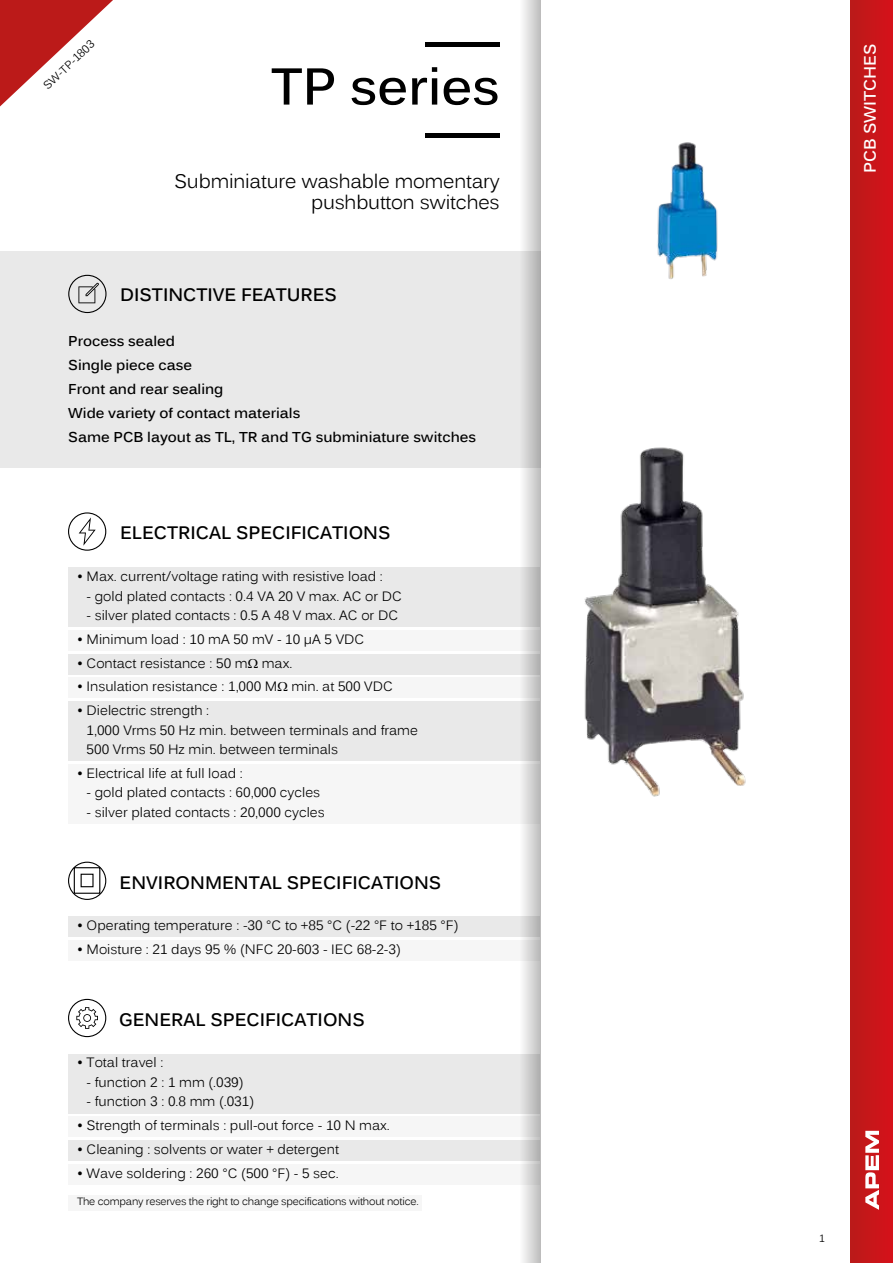
<style>
.page{position:relative;width:893px;height:1263px;background:#fff}
.page>*{position:absolute;margin:0;border:0;box-sizing:border-box;transform-origin:0 0}
.t1{font:700 51px "Kalinga";color:#000}
.t2{font:19.5px/21px "Kalinga";letter-spacing:-.01em;color:#000;text-align:right}
.t3{font:700 18px "Kalinga";color:#000}
.t4{font:700 16.5px "Kalinga";color:#fff}
.t5{font:700 14.25px/24px "Kalinga";color:#000}
.t6{font:13.5px/19.5px "Kalinga";color:#000}
.t7{font:11.25px "Kalinga";color:#000}
.t8{font:10.5px "Kalinga";letter-spacing:-.02em;color:#000}
</style>
<div class="page">
<div style="left:69px;top:917px;width:471px;height:20px;background:#e9e9e9"></div>
<div style="left:69px;top:940px;width:471px;height:21px;background:#f6f6f6"></div>
<svg style="left:68px;top:862px;width:38px;height:38px"></svg>
<div style="left:74px;top:867px;width:26px;height:27px;border:1px solid #000"></div>
<div style="left:81px;top:874px;width:13px;height:13px;border:1px solid #000"></div>
<div style="left:69px;top:1054px;width:471px;height:59px;background:#e9e9e9"></div>
<div style="left:69px;top:1117px;width:471px;height:20px;background:#f6f6f6"></div>
<div style="left:69px;top:1140px;width:471px;height:20px;background:#e9e9e9"></div>
<div style="left:69px;top:1164px;width:471px;height:20px;background:#f6f6f6"></div>
<svg style="left:68px;top:999px;width:38px;height:38px"></svg>
<div style="left:0;top:251px;width:540px;height:217px;background:#e9e9e9"></div>
<div style="left:69px;top:568px;width:471px;height:59px;background:#e9e9e9"></div>
<div style="left:69px;top:630px;width:471px;height:20px;background:#f6f6f6"></div>
<div style="left:69px;top:654px;width:471px;height:20px;background:#e9e9e9"></div>
<div style="left:69px;top:678px;width:471px;height:20px;background:#f6f6f6"></div>
<div style="left:69px;top:702px;width:471px;height:59px;background:#e9e9e9"></div>
<div style="left:69px;top:764px;width:471px;height:59px;background:#f6f6f6"></div>
<svg style="left:68px;top:512px;width:38px;height:39px"></svg>
<svg style="left:68px;top:275px;width:39px;height:38px"></svg>
<svg style="left:519px;top:0;width:21px;height:1263px"></svg>
<hr style="left:426px;top:134px;width:74px;height:4px;background:#000">
<hr style="left:426px;top:43px;width:74px;height:4px;background:#000">
<div style="left:69px;top:1195px;width:353px;height:15px;background:#f6f6f6"></div>
<img style="left:657px;top:142px;width:61px;height:137px">
<img style="left:584px;top:447px;width:162px;height:350px">
<svg style="left:0;top:0;width:113px;height:106px"></svg>
<div style="left:850px;top:0;width:43px;height:1263px;background:linear-gradient(to right,#ba1a19,#d6121a)"></div>
<svg style="left:865px;top:1131px;width:14px;height:79px"></svg>
<p class="t7" style="left:40px;top:82px;width:67px;rotate:-44deg">SW-TP-1803</p>
<h1 class="t1" style="left:271px;top:53px;width:230px">TP series</h1>
<h2 class="t2" style="left:174px;top:173px;width:327px">Subminiature washable momentary pushbutton switches</h2>
<h3 class="t3" style="left:120px;top:283px;width:218px">DISTINCTIVE FEATURES</h3>
<p class="t5" style="left:68px;top:330px;width:409px">Process sealed<br>Single piece case<br>Front and rear sealing<br>Wide variety of contact materials<br>Same PCB layout as TL, TR and TG subminiature switches</p>
<h3 class="t3" style="left:120px;top:521px;width:272px">ELECTRICAL SPECIFICATIONS</h3>
<p class="t6" style="left:77px;top:568px;width:307px">• Max. current/voltage rating with resistive load :</p>
<p class="t6" style="left:87px;top:587px;width:317px">- gold plated contacts : 0.4 VA 20 V max. AC or DC</p>
<p class="t6" style="left:87px;top:607px;width:313px">- silver plated contacts : 0.5 A 48 V max. AC or DC</p>
<p class="t6" style="left:77px;top:631px;width:289px">• Minimum load : 10 mA 50 mV - 10 µA 5 VDC</p>
<p class="t6" style="left:77px;top:654px;width:217px">• Contact resistance : 50 m max.</p>
<p class="t6" style="left:77px;top:678px;width:317px">• Insulation resistance : 1,000 M min. at 500 VDC</p>
<p class="t6" style="left:87px;top:702px;width:333px;text-indent:-10px">• Dielectric strength :<br>1,000 Vrms 50 Hz min. between terminals and frame<br>500 Vrms 50 Hz min. between terminals</p>
<p class="t6" style="left:77px;top:764px;width:167px">• Electrical life at full load :</p>
<p class="t6" style="left:87px;top:784px;width:235px">- gold plated contacts : 60,000 cycles</p>
<p class="t6" style="left:87px;top:803px;width:240px">- silver plated contacts : 20,000 cycles</p>
<h3 class="t3" style="left:120px;top:870px;width:323px">ENVIRONMENTAL SPECIFICATIONS</h3>
<p class="t6" style="left:77px;top:917px;width:383px">• Operating temperature : -30 °C to +85 °C (-22 °F to +185 °F)</p>
<p class="t6" style="left:77px;top:941px;width:325px">• Moisture : 21 days 95 % (NFC 20-603 - IEC 68-2-3)</p>
<h3 class="t3" style="left:119px;top:1008px;width:247px">GENERAL SPECIFICATIONS</h3>
<p class="t6" style="left:77px;top:1054px;width:88px">• Total travel :</p>
<p class="t6" style="left:87px;top:1074px;width:158px">- function 2 : 1 mm (.039)</p>
<p class="t6" style="left:87px;top:1093px;width:169px">- function 3 : 0.8 mm (.031)</p>
<p class="t6" style="left:77px;top:1117px;width:314px">• Strength of terminals : pull-out force - 10 N max.</p>
<p class="t6" style="left:77px;top:1141px;width:264px">• Cleaning : solvents or water + detergent</p>
<p class="t6" style="left:77px;top:1164px;width:263px">• Wave soldering : 260 °C (500 °F) - 5 sec.</p>
<p class="t8" style="left:77px;top:1195px;width:343px">The company reserves the right to change specifications without notice.</p>
<p class="t4" style="left:859px;top:173px;width:131px;rotate:-90deg">PCB SWITCHES</p>
<p class="t4" style="left:859px;top:194px;width:57px;rotate:-90deg">PANEL</p>
<p class="t8" style="left:819px;top:1231px;width:7px">1</p>
</div>
